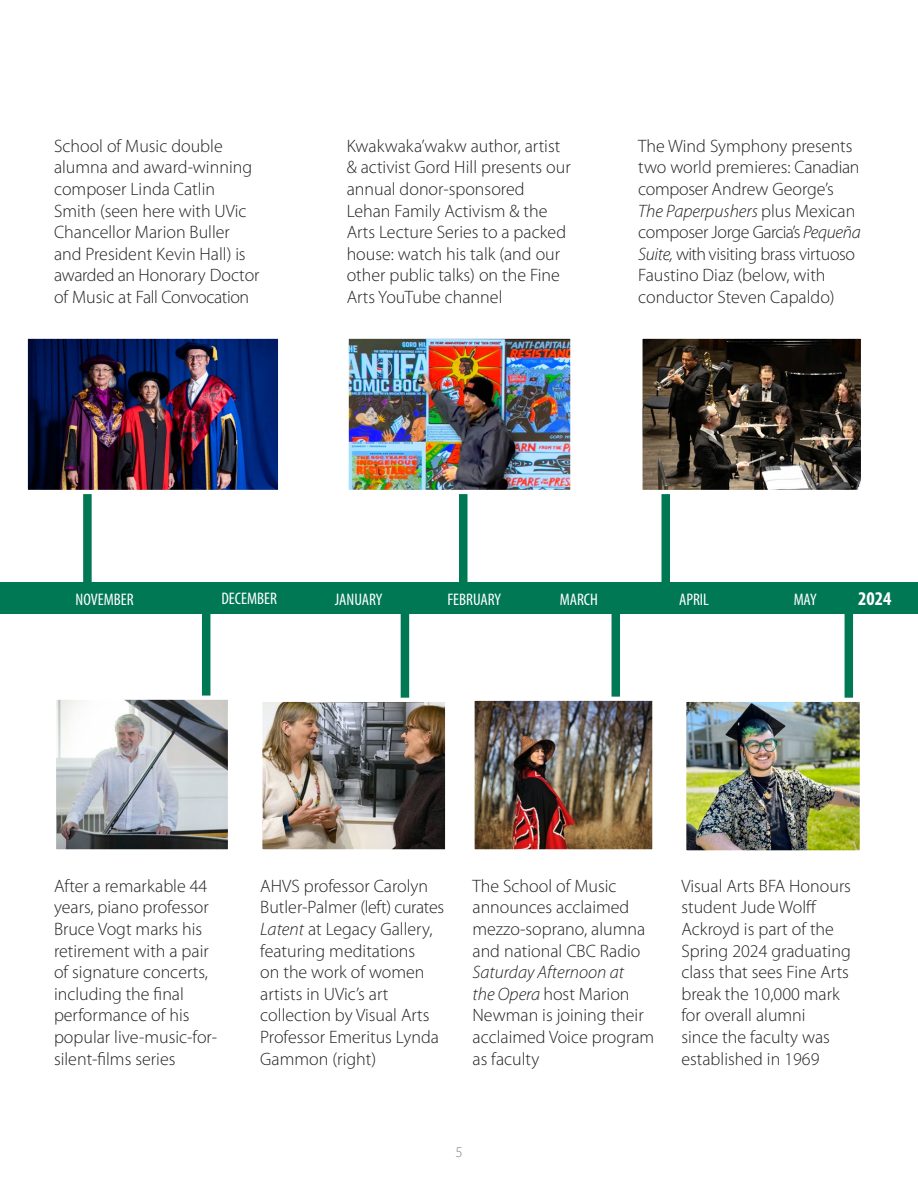
<style>
.page{position:relative;width:918px;height:1188px;background:#fff}
.page>*{position:absolute;margin:0;border:0;box-sizing:border-box;transform-origin:0 0}
.Body_Text{font:700 condensed 19.5px "Myriad Pro";color:#fff}
.Body_Text-2{font:300 18px/21.6px "Myriad Pro";color:#231f20}
.Body_Text-3{font:condensed 16.8px "Myriad Pro";color:#fff}
.t1{font:300 15px "Myriad Pro";color:#808285}
.s1{font-style:italic}
</style>
<div class="page">
<div style="left:0;top:582px;width:918px;height:31px;background:#007854"></div>
<div style="left:83px;top:482px;width:9px;height:117px;background:#007854"></div>
<div style="left:401px;top:612px;width:8px;height:148px;background:#007854"></div>
<div style="left:662px;top:473px;width:8px;height:132px;background:#007854"></div>
<div style="left:612px;top:594px;width:8px;height:152px;background:#007854"></div>
<div style="left:459px;top:436px;width:9px;height:146px;background:#007854"></div>
<div style="left:845px;top:594px;width:8px;height:131px;background:#007854"></div>
<div style="left:202px;top:605px;width:8px;height:118px;background:#007854"></div>
<img style="left:57px;top:701px;width:170px;height:148px">
<div style="left:52px;top:696px;width:180px;height:158px;border:4px solid #fff"></div>
<img style="left:643px;top:340px;width:217px;height:149px">
<div style="left:638px;top:335px;width:227px;height:159px;border:4px solid #fff"></div>
<img style="left:350px;top:340px;width:220px;height:149px">
<div style="left:345px;top:335px;width:230px;height:159px;border:4px solid #fff"></div>
<img style="left:475px;top:702px;width:177px;height:147px">
<div style="left:470px;top:697px;width:187px;height:157px;border:4px solid #fff"></div>
<img style="left:263px;top:703px;width:181px;height:146px">
<div style="left:258px;top:698px;width:191px;height:156px;border:4px solid #fff"></div>
<img style="left:687px;top:703px;width:172px;height:147px">
<div style="left:682px;top:698px;width:182px;height:157px;border:4px solid #fff"></div>
<img style="left:29px;top:340px;width:248px;height:149px">
<div style="left:24px;top:335px;width:258px;height:159px;border:4px solid #fff"></div>
<p class="Body_Text-2" style="left:54px;top:135px;width:207px">School of Music double alumna and award-winning composer Linda Catlin<br>Smith (seen here with UVic<br>Chancellor Marion Buller and President Kevin Hall) is awarded an Honorary Doctor of Music at Fall Convocation</p>
<p class="Body_Text-2" style="left:347px;top:135px;width:226px">Kwakwaka’wakw author, artist &amp; activist Gord Hill presents our annual donor-sponsored<br>Lehan Family Activism &amp; the<br>Arts Lecture Series to a packed house: watch his talk (and our other public talks) on the Fine<br>Arts YouTube channel</p>
<p class="Body_Text-2" style="left:638px;top:135px;width:224px">The Wind Symphony presents two world premieres: Canadian composer Andrew George’s<br><span class="s1">The Paperpushers</span> plus Mexican composer Jorge Garcia’s <span class="s1">Pequeña<br>Suite,</span> with visiting brass virtuoso<br>Faustino Diaz (below, with conductor Steven Capaldo)</p>
<p class="Body_Text-3" style="left:76px;top:589px;width:60px">NOVEMBER</p>
<p class="Body_Text-3" style="left:221px;top:588px;width:57px">DECEMBER</p>
<p class="Body_Text-3" style="left:335px;top:589px;width:49px">JANUARY</p>
<p class="Body_Text-3" style="left:447px;top:589px;width:55px">FEBRUARY</p>
<p class="Body_Text-3" style="left:560px;top:589px;width:40px">MARCH</p>
<p class="Body_Text-3" style="left:679px;top:589px;width:32px">APRIL</p>
<p class="Body_Text" style="left:858px;top:586px;width:35px">2024</p>
<p class="Body_Text-3" style="left:794px;top:589px;width:24px">MAY</p>
<p class="Body_Text-2" style="left:54px;top:875px;width:165px">After a remarkable 44 years, piano professor<br>Bruce Vogt marks his retirement with a pair of signature concerts, including the final performance of his popular live-music-for&shy;silent-films series</p>
<p class="Body_Text-2" style="left:260px;top:875px;width:185px">AHVS professor Carolyn<br>Butler-Palmer (left) curates<br><span class="s1">Latent</span> at Legacy Gallery, featuring meditations<br>on the work of women artists in UVic’s art collection by Visual Arts<br>Professor Emeritus Lynda<br>Gammon (right)</p>
<p class="Body_Text-2" style="left:681px;top:875px;width:171px">Visual Arts BFA Honours student Jude Wolff<br>Ackroyd is part of the<br>Spring 2024 graduating class that sees Fine Arts break the 10,000 mark for overall alumni<br>since the faculty was established in 1969</p>
<p class="Body_Text-2" style="left:472px;top:875px;width:183px">The School of Music announces acclaimed mezzo-soprano, alumna and national CBC Radio<br><span class="s1">Saturday Afternoon at<br>the Opera</span> host Marion<br>Newman is joining their acclaimed Voice program as faculty</p>
<p class="t1" style="left:455px;top:1143px;width:9px">5</p>
</div>
